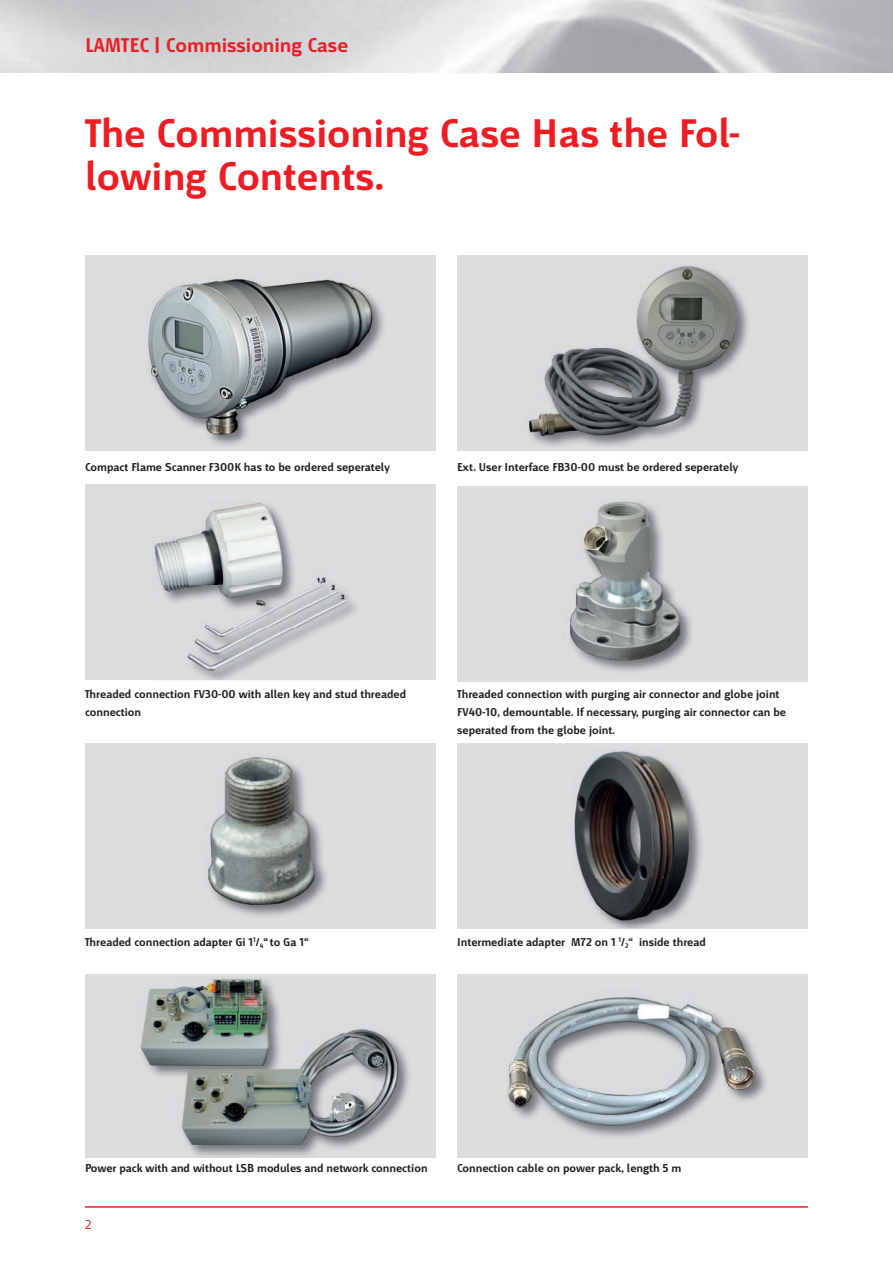
<style>
.page{position:relative;width:893px;height:1263px;background:#fff}
.page>*{position:absolute;margin:0;border:0;box-sizing:border-box;transform-origin:0 0}
.t1{font:700 42px/42.5px "Mr Jones";color:#ee1d23}
.t2{font:700 21px "Mr Jones";color:#ee1d23}
.t3{font:13.5px "Mr Jones";color:#ee1d23}
.t4{font:700 12px/18px "Mr Jones";color:#231f20}
</style>
<div class="page">
<hr style="left:85px;top:1206px;width:723px;height:2px;background:#ee1d23">
<div style="left:457px;top:255px;width:351px;height:196px;background:#dcdddf"></div>
<img style="left:742px;top:299px;width:6px;height:52px">
<img style="left:528px;top:265px;width:214px;height:181px">
<div style="left:85px;top:743px;width:351px;height:186px;background:#dcdddf"></div>
<img style="left:232px;top:833px;width:94px;height:83px">
<img style="left:207px;top:757px;width:113px;height:152px">
<div style="left:457px;top:743px;width:351px;height:186px;background:#dcdddf"></div>
<img style="left:611px;top:805px;width:90px;height:124px">
<img style="left:574px;top:750px;width:120px;height:173px">
<div style="left:457px;top:974px;width:351px;height:183px;background:#dcdddf"></div>
<img style="left:507px;top:996px;width:256px;height:140px">
<div style="left:457px;top:486px;width:351px;height:195px;background:#dcdddf"></div>
<img style="left:568px;top:500px;width:123px;height:168px">
<div style="left:85px;top:485px;width:351px;height:195px;background:#dcdddf"></div>
<img style="left:195px;top:670px;width:48px;height:10px">
<img style="left:154px;top:502px;width:202px;height:168px">
<div style="left:85px;top:974px;width:351px;height:183px;background:#dcdddf"></div>
<img style="left:199px;top:1051px;width:210px;height:105px">
<img style="left:140px;top:978px;width:262px;height:177px">
<div style="left:85px;top:255px;width:351px;height:196px;background:#dcdddf"></div>
<img style="left:336px;top:280px;width:47px;height:93px">
<img style="left:148px;top:277px;width:188px;height:163px">
<h2 class="t2" style="left:85px;top:33px;width:265px">LAMTEC | Commissioning Case</h2>
<h1 class="t1" style="left:85px;top:113px;width:656px">The Commissioning Case Has the Fol&shy;lowing Contents.</h1>
<p class="t4" style="left:85px;top:459px;width:306px">Compact Flame Scanner F300K has to be ordered seperately</p>
<p class="t4" style="left:457px;top:459px;width:282px">Ext. User Interface FB30-00 must be ordered seperately</p>
<p class="t4" style="left:85px;top:685px;width:323px">Threaded connection FV30-00 with allen key and stud threaded connection</p>
<p class="t4" style="left:457px;top:685px;width:330px">Threaded connection with purging air connector and globe joint<br>FV40-10, demountable. If necessary, purging air connector can be seperated from the globe joint.</p>
<p class="t4" style="left:85px;top:933px;width:225px">Threaded connection adapter Gi 1<sup>1</sup>/<sub>4</sub>“to Ga 1“</p>
<p class="t4" style="left:457px;top:933px;width:250px">Intermediate adapter M72 on 1 <sup>1</sup>/<sub>2</sub>“ inside thread</p>
<p class="t4" style="left:85px;top:1159px;width:344px">Power pack with and without LSB modules and network connection</p>
<p class="t3" style="left:85px;top:1217px;width:8px">2</p>
<p class="t4" style="left:457px;top:1159px;width:226px">Connection cable on power pack, length 5 m</p>
</div>
